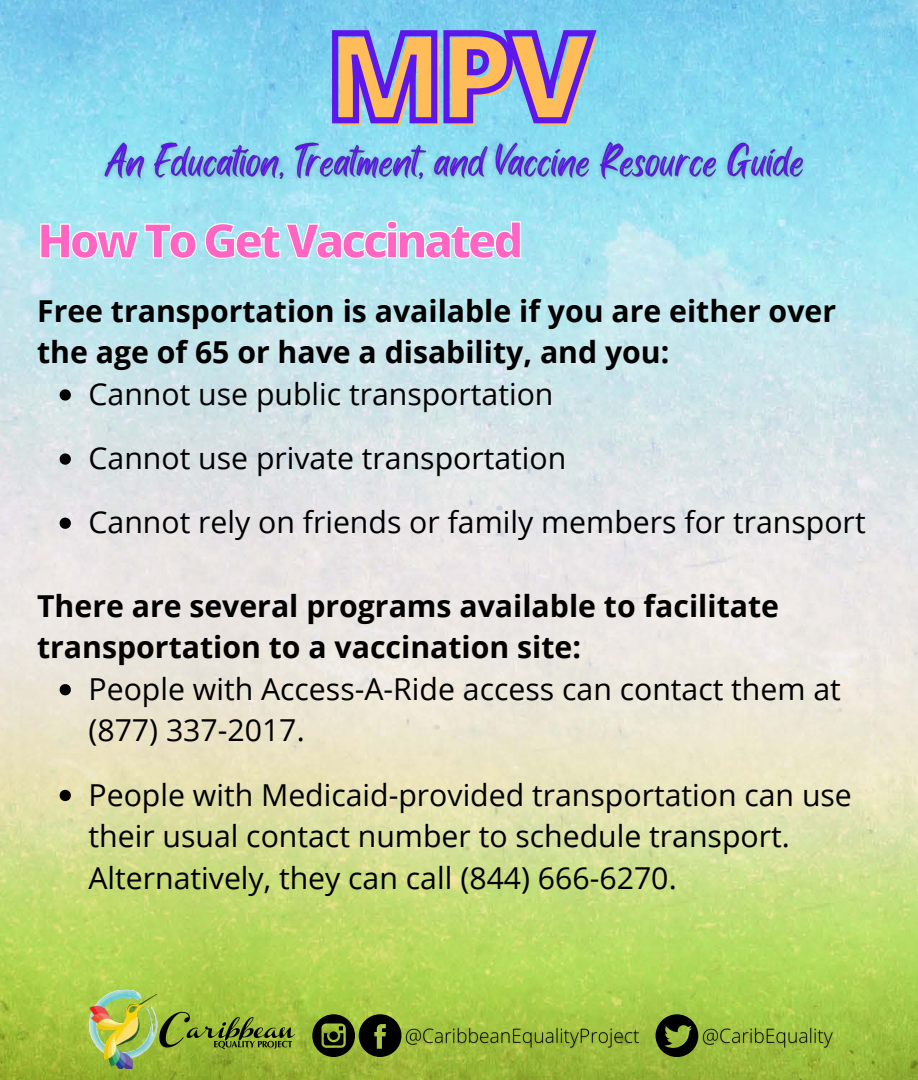
<style>
.page{position:relative;width:918px;height:1080px;background:#fff}
.page>*{position:absolute;margin:0;border:0;box-sizing:border-box;transform-origin:0 0}
.t1{font:800 121.95px "Open Sans";color:#ffbd59}
.t2{font:800 47.25px "Open Sans";letter-spacing:-.08em;color:#ff66c4}
.t3{font:30.3px/41.7px "Open Sans";color:#000}
.t4{font:700 30.3px/41.7px "Open Sans";color:#000}
</style>
<div class="page">
<img style="left:0;top:0;width:918px;height:1080px">
<svg style="left:329px;top:26px;width:272px;height:100px"></svg>
<img style="left:96px;top:126px;width:725px;height:75px">
<svg style="left:60px;top:389px;width:11px;height:12px"></svg>
<svg style="left:60px;top:453px;width:11px;height:12px"></svg>
<svg style="left:60px;top:518px;width:11px;height:11px"></svg>
<svg style="left:60px;top:684px;width:11px;height:11px"></svg>
<svg style="left:60px;top:790px;width:11px;height:11px"></svg>
<svg style="left:40px;top:220px;width:482px;height:44px"></svg>
<img style="left:86px;top:988px;width:214px;height:81px">
<svg style="left:656px;top:1014px;width:42px;height:43px"></svg>
<svg style="left:312px;top:1014px;width:89px;height:43px"></svg>
<img style="left:401px;top:1019px;width:242px;height:35px">
<img style="left:698px;top:1019px;width:138px;height:35px">
<h1 class="t1" style="left:330px;top:-5px;width:268px">MPV</h1>
<h2 class="t2" style="left:37px;top:207px;width:488px">How To Get Vaccinated</h2>
<p class="t4" style="left:37px;top:289px;width:801px">Free transportation is available if you are either over the age of 65 or have a disability, and you:</p>
<p class="t3" style="left:89px;top:361px;width:779px;line-height:64.2px">Cannot use public transportation<br>Cannot use private transportation<br>Cannot rely on friends or family members for transport</p>
<p class="t4" style="left:37px;top:584px;width:743px">There are several programs available to facilitate transportation to a vaccination site:</p>
<p class="t3" style="left:89px;top:667px;width:754px">People with Access-A-Ride access can contact them at (877) 337-2017.</p>
<p class="t3" style="left:89px;top:773px;width:765px">People with Medicaid-provided transportation can use their usual contact number to schedule transport.<br>Alternatively, they can call (844) 666-6270.</p>
</div>
